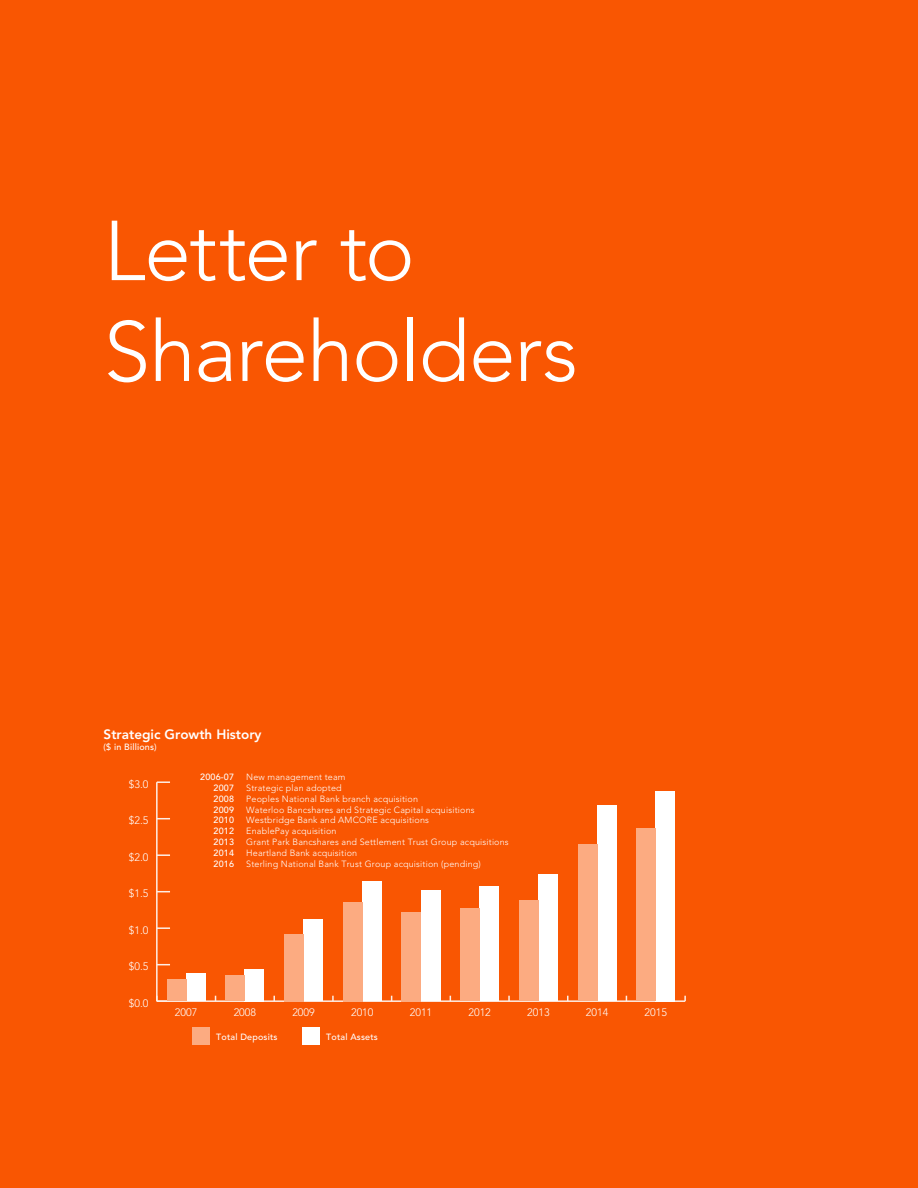
<style>
.page{position:relative;width:918px;height:1188px;background:#f95602}
.page>*{position:absolute;margin:0;border:0;box-sizing:border-box;transform-origin:0 0}
.t1{font:300 84px/100.8px "Avenir";letter-spacing:-.015em;color:#fff}
.t2{font:800 13.5px "Avenir";color:#fff}
.t3{font:300 10.8px "Avenir";color:#fff}
.t4{font:300 9px "Avenir";letter-spacing:.02em;color:#fff}
.t5{font:500 9px "Avenir";letter-spacing:.02em;color:#fff}
</style>
<div class="page">
<hr style="left:157px;top:1000px;width:528px;height:2px;background:#feeee6">
<hr style="left:156px;top:782px;width:2px;height:219px;background:#feeee6">
<svg style="left:156px;top:996px;width:11px;height:6px"></svg>
<svg style="left:158px;top:964px;width:12px;height:1px"></svg>
<svg style="left:157px;top:927px;width:13px;height:2px"></svg>
<svg style="left:158px;top:891px;width:12px;height:1px"></svg>
<svg style="left:157px;top:854px;width:13px;height:2px"></svg>
<svg style="left:158px;top:818px;width:12px;height:1px"></svg>
<svg style="left:157px;top:781px;width:13px;height:2px"></svg>
<div style="left:186px;top:973px;width:19px;height:28px;background:#fff"></div>
<div style="left:245px;top:969px;width:19px;height:32px;background:#fff"></div>
<div style="left:304px;top:919px;width:19px;height:82px;background:#fff"></div>
<div style="left:362px;top:881px;width:19px;height:120px;background:#fff"></div>
<div style="left:421px;top:890px;width:19px;height:111px;background:#fff"></div>
<div style="left:480px;top:887px;width:19px;height:114px;background:#fff"></div>
<div style="left:538px;top:874px;width:19px;height:127px;background:#fff"></div>
<div style="left:597px;top:806px;width:19px;height:195px;background:#fff"></div>
<div style="left:656px;top:791px;width:19px;height:210px;background:#fff"></div>
<div style="left:167px;top:979px;width:19px;height:22px;background:#fcab81"></div>
<div style="left:226px;top:976px;width:19px;height:25px;background:#fcab81"></div>
<div style="left:285px;top:934px;width:19px;height:67px;background:#fcab81"></div>
<div style="left:343px;top:902px;width:19px;height:99px;background:#fcab81"></div>
<div style="left:402px;top:912px;width:19px;height:89px;background:#fcab81"></div>
<div style="left:461px;top:908px;width:19px;height:93px;background:#fcab81"></div>
<div style="left:519px;top:900px;width:19px;height:101px;background:#fcab81"></div>
<div style="left:578px;top:844px;width:19px;height:157px;background:#fcab81"></div>
<div style="left:637px;top:828px;width:19px;height:173px;background:#fcab81"></div>
<div style="left:192px;top:1028px;width:18px;height:17px;background:#fcab81"></div>
<div style="left:302px;top:1028px;width:18px;height:17px;background:#fff"></div>
<h1 class="t1" style="left:104px;top:201px;width:476px">Letter to<br>Shareholders</h1>
<h2 class="t2" style="left:104px;top:727px;width:160px">Strategic Growth History</h2>
<p class="t5" style="left:104px;top:742px;width:55px">($ in Billions)</p>
<p class="t5" style="left:200px;top:772px;width:35px">2006-07</p>
<p class="t4" style="left:246px;top:772px;width:101px">New management team</p>
<p class="t5" style="left:214px;top:783px;width:22px">2007</p>
<p class="t4" style="left:246px;top:783px;width:97px">Strategic plan adopted</p>
<p class="t5" style="left:214px;top:794px;width:22px">2008</p>
<p class="t4" style="left:246px;top:793px;width:173px">Peoples National Bank branch acquisition</p>
<p class="t5" style="left:214px;top:804px;width:22px">2009</p>
<p class="t4" style="left:246px;top:804px;width:230px">Waterloo Bancshares and Strategic Capital acquisitions</p>
<p class="t5" style="left:214px;top:815px;width:22px">2010</p>
<p class="t4" style="left:246px;top:815px;width:184px">Westbridge Bank and AMCORE acquisitions</p>
<p class="t5" style="left:214px;top:826px;width:22px">2012</p>
<p class="t4" style="left:246px;top:826px;width:92px">EnablePay acquisition</p>
<p class="t5" style="left:214px;top:837px;width:22px">2013</p>
<p class="t4" style="left:246px;top:837px;width:264px">Grant Park Bancshares and Settlement Trust Group acquisitions</p>
<p class="t5" style="left:214px;top:847px;width:22px">2014</p>
<p class="t4" style="left:246px;top:847px;width:112px">Heartland Bank acquisition</p>
<p class="t5" style="left:214px;top:858px;width:22px">2016</p>
<p class="t4" style="left:246px;top:858px;width:236px">Sterling National Bank Trust Group acquisition (pending)</p>
<p class="t3" style="left:129px;top:778px;width:21px">$3.0</p>
<p class="t3" style="left:129px;top:814px;width:21px">$2.5</p>
<p class="t3" style="left:129px;top:851px;width:21px">$2.0</p>
<p class="t3" style="left:129px;top:887px;width:21px">$1.5</p>
<p class="t3" style="left:129px;top:924px;width:21px">$1.0</p>
<p class="t3" style="left:129px;top:960px;width:21px">$0.5</p>
<p class="t3" style="left:129px;top:997px;width:21px">$0.0</p>
<p class="t3" style="left:175px;top:1006px;width:24px">2007</p>
<p class="t3" style="left:234px;top:1006px;width:24px">2008</p>
<p class="t3" style="left:292px;top:1006px;width:24px">2009</p>
<p class="t3" style="left:351px;top:1006px;width:24px">2010</p>
<p class="t3" style="left:410px;top:1006px;width:24px">2011</p>
<p class="t3" style="left:468px;top:1006px;width:24px">2012</p>
<p class="t3" style="left:527px;top:1006px;width:24px">2013</p>
<p class="t3" style="left:586px;top:1006px;width:24px">2014</p>
<p class="t3" style="left:645px;top:1006px;width:24px">2015</p>
<p class="t5" style="left:216px;top:1032px;width:63px">Total Deposits</p>
<p class="t5" style="left:326px;top:1032px;width:53px">Total Assets</p>
</div>
